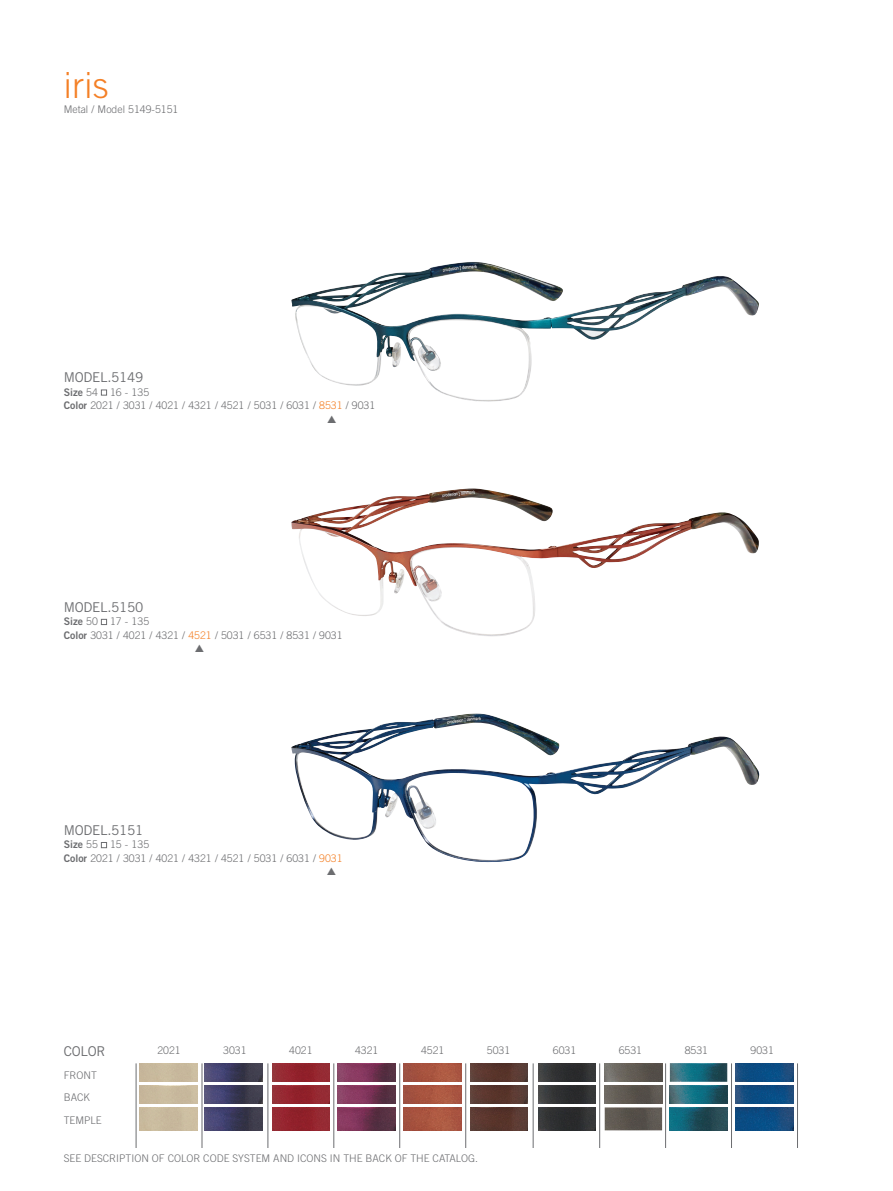
<style>
.page{position:relative;width:893px;height:1191px;background:#fff}
.page>*{position:absolute;margin:0;border:0;box-sizing:border-box;transform-origin:0 0}
.t1{font:300 36px "Trade Gothic LT Std";color:#f48026}
.t2{font:13.5px "Trade Gothic LT Std";letter-spacing:-.02em;color:#6c6d70}
.t3{font:300 10.5px/13.5px "Trade Gothic LT Std";color:#6c6d70}
.s1{font-family:"Trade Gothic LT Std Bd 2";font-weight:400}
.s2{color:#f48026}
</style>
<div class="page">
<img style="left:291px;top:491px;width:468px;height:146px">
<img style="left:291px;top:262px;width:468px;height:140px">
<img style="left:291px;top:714px;width:468px;height:148px">
<img style="left:538px;top:1085px;width:58px;height:18px">
<img style="left:605px;top:1085px;width:57px;height:18px">
<img style="left:670px;top:1085px;width:57px;height:18px">
<img style="left:205px;top:1063px;width:57px;height:18px">
<img style="left:272px;top:1063px;width:58px;height:18px">
<img style="left:205px;top:1085px;width:57px;height:18px">
<img style="left:272px;top:1085px;width:58px;height:18px">
<img style="left:205px;top:1107px;width:57px;height:23px">
<img style="left:272px;top:1107px;width:58px;height:23px">
<img style="left:338px;top:1063px;width:57px;height:18px">
<img style="left:470px;top:1063px;width:58px;height:18px">
<img style="left:538px;top:1063px;width:58px;height:18px">
<img style="left:605px;top:1063px;width:57px;height:18px">
<img style="left:670px;top:1063px;width:57px;height:18px">
<img style="left:338px;top:1085px;width:57px;height:18px">
<img style="left:470px;top:1085px;width:58px;height:18px">
<img style="left:338px;top:1107px;width:57px;height:23px">
<img style="left:470px;top:1107px;width:58px;height:23px">
<img style="left:538px;top:1107px;width:58px;height:23px">
<img style="left:605px;top:1107px;width:57px;height:23px">
<img style="left:670px;top:1107px;width:57px;height:23px">
<hr style="left:136px;top:1063px;width:1px;height:106px;background:#6c6d70">
<hr style="left:202px;top:1063px;width:1px;height:106px;background:#6c6d70">
<hr style="left:268px;top:1063px;width:1px;height:106px;background:#6c6d70">
<hr style="left:334px;top:1063px;width:1px;height:106px;background:#6c6d70">
<hr style="left:399px;top:1063px;width:1px;height:106px;background:#6c6d70">
<hr style="left:533px;top:1063px;width:1px;height:106px;background:#6c6d70">
<hr style="left:599px;top:1063px;width:1px;height:106px;background:#6c6d70">
<hr style="left:665px;top:1063px;width:1px;height:106px;background:#6c6d70">
<hr style="left:731px;top:1063px;width:1px;height:106px;background:#6c6d70">
<img style="left:404px;top:1063px;width:57px;height:18px">
<img style="left:404px;top:1085px;width:57px;height:18px">
<img style="left:404px;top:1107px;width:57px;height:23px">
<hr style="left:465px;top:1063px;width:1px;height:106px;background:#6c6d70">
<hr style="left:797px;top:1063px;width:1px;height:106px;background:#6c6d70">
<img style="left:736px;top:1085px;width:57px;height:18px">
<img style="left:736px;top:1063px;width:57px;height:18px">
<img style="left:736px;top:1107px;width:57px;height:23px">
<div style="left:64px;top:1148px;width:829px;height:35px;background:#fff"></div>
<svg style="left:101px;top:619px;width:6px;height:6px"></svg>
<svg style="left:101px;top:390px;width:6px;height:5px"></svg>
<svg style="left:101px;top:842px;width:6px;height:6px"></svg>
<h1 class="t1" style="left:64px;top:64px;width:47px">iris</h1>
<p class="t3" style="left:64px;top:103px;width:116px">Metal / Model 5149-5151</p>
<p class="t2" style="left:64px;top:369px;width:81px">MODEL.5149</p>
<p class="t3" style="left:64px;top:385px;width:313px"><span class="s1">Size</span> 54 16 - 135<br><span class="s1">Color</span> 2021 / 3031 / 4021 / 4321 / 4521 / 5031 / 6031 / <span class="s2">8531</span> / 9031</p>
<p class="t2" style="left:64px;top:599px;width:81px">MODEL.5150</p>
<p class="t3" style="left:64px;top:614px;width:280px"><span class="s1">Size</span> 50 17 - 135<br><span class="s1">Color</span> 3031 / 4021 / 4321 / <span class="s2">4521</span> / 5031 / 6531 / 8531 / 9031</p>
<p class="t2" style="left:64px;top:822px;width:81px">MODEL.5151</p>
<p class="t3" style="left:64px;top:838px;width:280px"><span class="s1">Size</span> 55 15 - 135<br><span class="s1">Color</span> 2021 / 3031 / 4021 / 4321 / 4521 / 5031 / 6031 / <span class="s2">9031</span></p>
<p class="t2" style="left:64px;top:1043px;width:43px">COLOR</p>
<p class="t3" style="left:64px;top:1063px;width:39px;line-height:22.5px">FRONT<br>BACK<br>TEMPLE</p>
<p class="t3" style="left:157px;top:1043px;width:25px">2021</p>
<p class="t3" style="left:223px;top:1043px;width:25px">3031</p>
<p class="t3" style="left:289px;top:1043px;width:25px">4021</p>
<p class="t3" style="left:355px;top:1043px;width:25px">4321</p>
<p class="t3" style="left:421px;top:1043px;width:25px">4521</p>
<p class="t3" style="left:487px;top:1043px;width:25px">5031</p>
<p class="t3" style="left:553px;top:1043px;width:25px">6031</p>
<p class="t3" style="left:619px;top:1043px;width:25px">6531</p>
<p class="t3" style="left:685px;top:1043px;width:25px">8531</p>
<p class="t3" style="left:751px;top:1043px;width:25px">9031</p>
<p class="t3" style="left:64px;top:1151px;width:416px">SEE DESCRIPTION OF COLOR CODE SYSTEM AND ICONS IN THE BACK OF THE CATALOG.</p>
</div>
